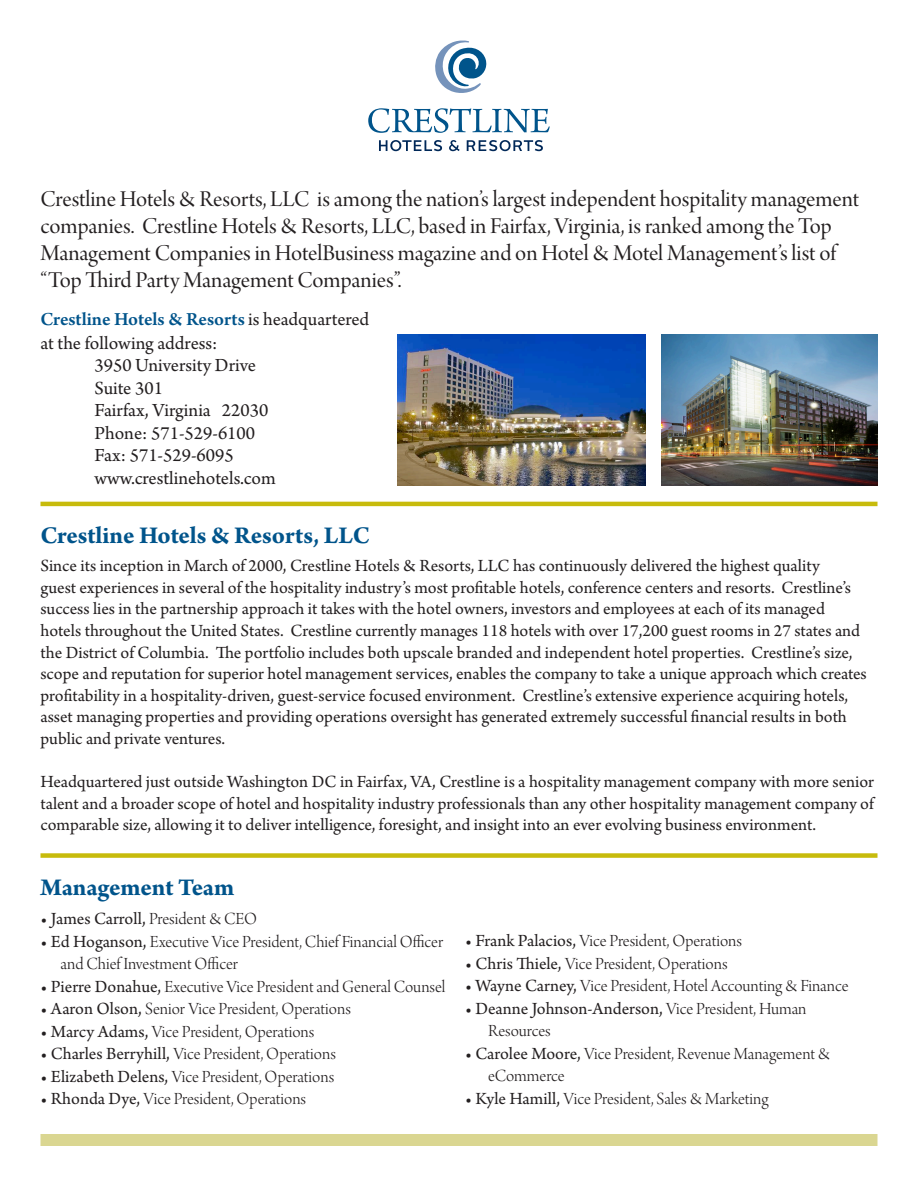
<style>
.page{position:relative;width:918px;height:1188px;background:#fff}
.page>*{position:absolute;margin:0;border:0;box-sizing:border-box;transform-origin:0 0}
.Bold_Section_Header{font:700 25.5px "Arno Pro";letter-spacing:-.005em;color:#00548b}
.Crestline_Opening{font:24px/27px "Arno Pro Display";color:#231f20}
.Crestline_Story{font:19.5px/23.4px "Arno Pro";color:#231f20}
.Crestline_Story-2{font:18px/21.6px "Arno Pro";color:#231f20}
.Crestline_Story-3{font:18px/22.5px "Arno Pro Light Display";color:#231f20}
.s1{font-weight:600;color:#00548b}
.s2{font-family:"Arno Pro Light Display"}
.s3{font-family:"Arno Pro"}
</style>
<div class="page">
<svg style="left:435px;top:40px;width:52px;height:53px"></svg>
<svg style="left:379px;top:140px;width:63px;height:11px"></svg>
<svg style="left:449px;top:140px;width:11px;height:11px"></svg>
<svg style="left:467px;top:140px;width:76px;height:11px"></svg>
<svg style="left:368px;top:108px;width:182px;height:25px"></svg>
<img style="left:661px;top:334px;width:217px;height:151px">
<img style="left:397px;top:334px;width:249px;height:152px">
<div style="left:40px;top:1134px;width:838px;height:12px;background:#dad691"></div>
<div style="left:40px;top:853px;width:838px;height:5px;background:#c7bb0c"></div>
<hr style="left:40px;top:502px;width:838px;height:4px;background:#c7bb0c">
<p class="Crestline_Opening" style="left:40px;top:186px;width:820px">Crestline Hotels &amp; Resorts, LLC is among the nation’s largest independent hospitality management companies. Crestline Hotels &amp; Resorts, LLC, based in Fairfax, Virginia, is ranked among the Top Management Companies in HotelBusiness magazine and on Hotel &amp; Motel Management’s list of “Top Third Party Management Companies”.</p>
<p class="Crestline_Story" style="left:40px;top:309px;width:330px"><span class="s1">Crestline Hotels &amp; Resorts</span> is headquartered at the following address:</p>
<p class="Crestline_Story" style="left:94px;top:355px;width:163px">3950 University Drive</p>
<p class="Crestline_Story" style="left:94px;top:377px;width:70px">Suite 301</p>
<p class="Crestline_Story" style="left:94px;top:400px;width:175px">Fairfax, Virginia 22030</p>
<p class="Crestline_Story" style="left:94px;top:422px;width:162px">Phone: 571-529-6100</p>
<p class="Crestline_Story" style="left:94px;top:445px;width:141px">Fax: 571-529-6095</p>
<p class="Crestline_Story" style="left:94px;top:467px;width:183px">www.crestlinehotels.com</p>
<p class="Bold_Section_Header" style="left:40px;top:520px;width:331px">Crestline Hotels &amp; Resorts, LLC</p>
<p class="Crestline_Story-2" style="left:40px;top:556px;width:828px">Since its inception in March of 2000, Crestline Hotels &amp; Resorts, LLC has continuously delivered the highest quality<br>guest experiences in several of the hospitality industry’s most profitable hotels, conference centers and resorts. Crestline’s success lies in the partnership approach it takes with the hotel owners, investors and employees at each of its managed hotels throughout the United States. Crestline currently manages 118 hotels with over 17,200 guest rooms in 27 states and the District of Columbia. The portfolio includes both upscale branded and independent hotel properties. Crestline’s size, scope and reputation for superior hotel management services, enables the company to take a unique approach which creates profitability in a hospitality-driven, guest-service focused environment. Crestline’s extensive experience acquiring hotels, asset managing properties and providing operations oversight has generated extremely successful financial results in both public and private ventures.</p>
<p class="Crestline_Story-2" style="left:40px;top:772px;width:835px;text-align:justify">Headquartered just outside Washington DC in Fairfax, VA, Crestline is a hospitality management company with more senior talent and a broader scope of hotel and hospitality industry professionals than any other hospitality management company of comparable size, allowing it to deliver intelligence, foresight, and insight into an ever evolving business environment.</p>
<p class="Bold_Section_Header" style="left:40px;top:872px;width:195px">Management Team</p>
<p class="Crestline_Story-2" style="left:40px;top:909px;width:218px">• James Carroll, <span class="s2">President &amp; CEO</span></p>
<p class="Crestline_Story-3" style="left:61px;top:931px;width:384px;text-indent:-20px"><span class="s3">• Ed Hoganson,</span> Executive Vice President, Chief Financial Officer and Chief Investment Officer</p>
<p class="Crestline_Story-3" style="left:40px;top:976px;width:406px"><span class="s3">• Pierre Donahue,</span> Executive Vice President and General Counsel</p>
<p class="Crestline_Story-3" style="left:40px;top:999px;width:312px"><span class="s3">• Aaron Olson,</span> Senior Vice President, Operations</p>
<p class="Crestline_Story-3" style="left:40px;top:1021px;width:275px"><span class="s3">• Marcy Adams,</span> Vice President, Operations</p>
<p class="Crestline_Story-3" style="left:40px;top:1044px;width:297px"><span class="s3">• Charles Berryhill,</span> Vice President, Operations</p>
<p class="Crestline_Story-3" style="left:40px;top:1066px;width:295px"><span class="s3">• Elizabeth Delens,</span> Vice President, Operations</p>
<p class="Crestline_Story-3" style="left:40px;top:1089px;width:267px"><span class="s3">• Rhonda Dye,</span> Vice President, Operations</p>
<p class="Crestline_Story-3" style="left:465px;top:931px;width:279px"><span class="s3">• Frank Palacios,</span> Vice President, Operations</p>
<p class="Crestline_Story-3" style="left:465px;top:954px;width:264px"><span class="s3">• Chris Thiele,</span> Vice President, Operations</p>
<p class="Crestline_Story-3" style="left:465px;top:976px;width:385px"><span class="s3">• Wayne Carney,</span> Vice President, Hotel Accounting &amp; Finance</p>
<p class="Crestline_Story-3" style="left:488px;top:999px;width:320px;text-indent:-23px"><span class="s3">• Deanne Johnson-Anderson,</span> Vice President, Human<br>Resources</p>
<p class="Crestline_Story-3" style="left:488px;top:1044px;width:344px;text-indent:-23px"><span class="s3">• Carolee Moore,</span> Vice President, Revenue Management &amp; eCommerce</p>
<p class="Crestline_Story-3" style="left:465px;top:1089px;width:305px"><span class="s3">• Kyle Hamill,</span> Vice President, Sales &amp; Marketing</p>
</div>
